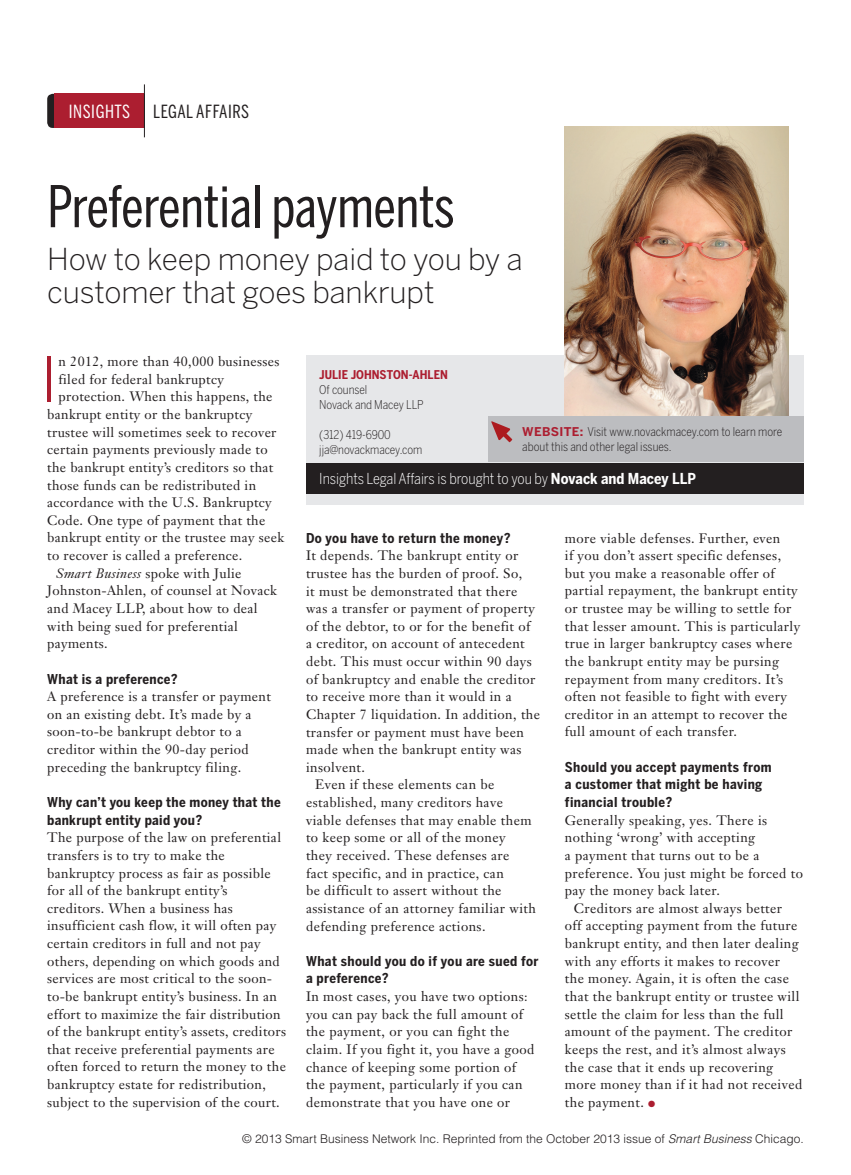
<style>
.page{position:relative;width:851px;height:1175px;background:#fff}
.page>*{position:absolute;margin:0;border:0;box-sizing:border-box;transform-origin:0 0}
.BodyDropCap{font:300 61.2px "Benton Sans";color:#ac1e30}
.Headline{font:57px "Benton Sans Comp";letter-spacing:-.005em;color:#231f20}
.Drophead{font:300 30px/33px "Benton Sans";letter-spacing:-.005em;color:#231f20}
.TopHeaderBlack{font:18px "Benton Sans Comp";letter-spacing:.03em;color:#231f20}
.TopHeaderWhite{font:18px "Benton Sans Comp";letter-spacing:.03em;color:#fff}
.InsightBroughtToYou{font:300 15px "Benton Sans Cond";letter-spacing:-.005em;color:#fff}
.BodyNoIndent{font:13.5px/17.7px "Janson Text";letter-spacing:.03em;color:#231f20}
.Body{font:13.5px/17.7px "Janson Text";letter-spacing:.03em;color:#231f20}
.BodyDropCap-2{font:13.5px "Janson Text";letter-spacing:.025em;color:#231f20}
.BodySubhead{font:700 13.5px/17.7px "Benton Sans Cond";letter-spacing:.03em;color:#231f20}
.InsightsTitleCo{font:300 12px/15px "Benton Sans Cond";letter-spacing:-.005em;color:#231f20}
.t1{font:300 12px "Helvetica";color:#231f20}
.InsightsTitleCo-2{font:700 12px "Benton Sans Cond";color:#ac1e30}
.s1{font-style:italic}
.s2{font-weight:700}
.s3{font-family:"Benton Sans";font-weight:700;color:#ac1e30}
.s4{color:#ac1e30}
</style>
<div class="page">
<div style="left:306px;top:355px;width:497px;height:150px;background:#e6e7e9"></div>
<img style="left:565px;top:127px;width:223px;height:289px">
<div style="left:306px;top:463px;width:497px;height:31px;background:#231f20"></div>
<svg style="left:47px;top:94px;width:8px;height:34px"></svg>
<div style="left:55px;top:94px;width:89px;height:34px;background:#ac1e30"></div>
<hr style="left:144px;top:84px;width:1px;height:53px;background:#231f20">
<div style="left:488px;top:416px;width:315px;height:46px;background:#bcbdc0"></div>
<svg style="left:491px;top:421px;width:21px;height:21px"></svg>
<p class="TopHeaderWhite" style="left:69px;top:101px;width:63px">INSIGHTS</p>
<p class="TopHeaderBlack" style="left:153px;top:101px;width:98px">LEGAL AFFAIRS</p>
<p class="Headline" style="left:47px;top:173px;width:409px">Preferential payments</p>
<p class="Drophead" style="left:47px;top:242px;width:477px">How to keep money paid to you by a customer that goes bankrupt</p>
<p class="BodyDropCap" style="left:40px;top:343px;width:18px">I</p>
<p class="BodyDropCap-2" style="left:59px;top:353px;width:222px">n 2012, more than 40,000 businesses</p>
<p class="BodyDropCap-2" style="left:59px;top:370px;width:167px">filed for federal bankruptcy</p>
<p class="BodyDropCap-2" style="left:59px;top:388px;width:215px">protection. When this happens, the</p>
<p class="BodyDropCap-2" style="left:47px;top:406px;width:206px">bankrupt entity or the bankruptcy</p>
<p class="BodyDropCap-2" style="left:47px;top:423px;width:231px">trustee will sometimes seek to recover</p>
<p class="BodyDropCap-2" style="left:47px;top:441px;width:222px">certain payments previously made to</p>
<p class="BodyDropCap-2" style="left:47px;top:459px;width:228px">the bankrupt entity’s creditors so that</p>
<p class="BodyDropCap-2" style="left:47px;top:476px;width:210px">those funds can be redistributed in</p>
<p class="BodyDropCap-2" style="left:47px;top:494px;width:226px">accordance with the U.S. Bankruptcy</p>
<p class="BodyDropCap-2" style="left:47px;top:511px;width:220px">Code. One type of payment that the</p>
<p class="BodyDropCap-2" style="left:47px;top:529px;width:238px">bankrupt entity or the trustee may seek</p>
<p class="BodyDropCap-2" style="left:47px;top:547px;width:197px">to recover is called a preference.</p>
<p class="Body" style="left:47px;top:564px;width:231px;text-indent:9px"><span class="s1">Smart Business</span> spoke with Julie<br>Johnston-Ahlen, of counsel at Novack and Macey LLP, about how to deal with being sued for preferential payments.</p>
<p class="BodySubhead" style="left:47px;top:669px;width:132px">What is a preference?</p>
<p class="BodyNoIndent" style="left:47px;top:687px;width:225px">A preference is a transfer or payment on an existing debt. It’s made by a soon-to-be bankrupt debtor to a creditor within the 90-day period preceding the bankruptcy filing.</p>
<p class="BodySubhead" style="left:47px;top:793px;width:235px">Why can’t you keep the money that the bankrupt entity paid you?</p>
<p class="BodyNoIndent" style="left:47px;top:828px;width:240px">The purpose of the law on preferential transfers is to try to make the bankruptcy process as fair as possible for all of the bankrupt entity’s creditors. When a business has insufficient cash flow, it will often pay certain creditors in full and not pay others, depending on which goods and services are most critical to the soon&shy;to-be bankrupt entity’s business. In an effort to maximize the fair distribution of the bankrupt entity’s assets, creditors that receive preferential payments are often forced to return the money to the bankruptcy estate for redistribution, subject to the supervision of the court.</p>
<p class="InsightsTitleCo-2" style="left:319px;top:367px;width:130px">JULIE JOHNSTON-AHLEN</p>
<p class="InsightsTitleCo" style="left:319px;top:382px;width:49px">Of counsel</p>
<p class="InsightsTitleCo" style="left:319px;top:397px;width:106px">Novack and Macey LLP</p>
<p class="InsightsTitleCo" style="left:319px;top:427px;width:73px">(312) 419-6900</p>
<p class="InsightsTitleCo" style="left:319px;top:442px;width:104px">jja@novackmacey.com</p>
<p class="InsightBroughtToYou" style="left:319px;top:470px;width:378px">Insights Legal Affairs is brought to you by <span class="s2">Novack and Macey LLP</span></p>
<p class="InsightsTitleCo" style="left:522px;top:423px;width:261px"><span class="s3">WEBSITE:</span> Visit www.novackmacey.com to learn more about this and other legal issues.</p>
<p class="BodySubhead" style="left:306px;top:529px;width:206px">Do you have to return the money?</p>
<p class="BodyNoIndent" style="left:306px;top:546px;width:235px">It depends. The bankrupt entity or trustee has the burden of proof. So,<br>it must be demonstrated that there was a transfer or payment of property of the debtor, to or for the benefit of<br>a creditor, on account of antecedent debt. This must occur within 90 days of bankruptcy and enable the creditor to receive more than it would in a Chapter 7 liquidation. In addition, the transfer or payment must have been made when the bankrupt entity was insolvent.</p>
<p class="Body" style="left:306px;top:776px;width:231px;text-indent:9px">Even if these elements can be established, many creditors have viable defenses that may enable them to keep some or all of the money<br>they received. These defenses are<br>fact specific, and in practice, can<br>be difficult to assert without the assistance of an attorney familiar with defending preference actions.</p>
<p class="BodySubhead" style="left:306px;top:952px;width:234px">What should you do if you are sued for a preference?</p>
<p class="BodyNoIndent" style="left:306px;top:987px;width:230px">In most cases, you have two options: you can pay back the full amount of the payment, or you can fight the claim. If you fight it, you have a good chance of keeping some portion of the payment, particularly if you can demonstrate that you have one or</p>
<p class="BodyNoIndent" style="left:565px;top:529px;width:237px">more viable defenses. Further, even<br>if you don’t assert specific defenses, but you make a reasonable offer of partial repayment, the bankrupt entity or trustee may be willing to settle for that lesser amount. This is particularly true in larger bankruptcy cases where the bankrupt entity may be pursing repayment from many creditors. It’s often not feasible to fight with every creditor in an attempt to recover the full amount of each transfer.</p>
<p class="BodySubhead" style="left:565px;top:758px;width:208px">Should you accept payments from a customer that might be having financial trouble?</p>
<p class="BodyNoIndent" style="left:565px;top:811px;width:239px">Generally speaking, yes. There is nothing ‘wrong’ with accepting<br>a payment that turns out to be a preference. You just might be forced to pay the money back later.</p>
<p class="Body" style="left:565px;top:899px;width:239px;text-indent:9px">Creditors are almost always better<br>off accepting payment from the future bankrupt entity, and then later dealing with any efforts it makes to recover the money. Again, it is often the case that the bankrupt entity or trustee will settle the claim for less than the full amount of the payment. The creditor keeps the rest, and it’s almost always the case that it ends up recovering more money than if it had not received the payment. <span class="s4">●</span></p>
<p class="t1" style="left:242px;top:1131px;width:563px">© 2013 Smart Business Network Inc. Reprinted from the October 2013 issue of <span class="s1">Smart Business</span> Chicago.</p>
</div>
